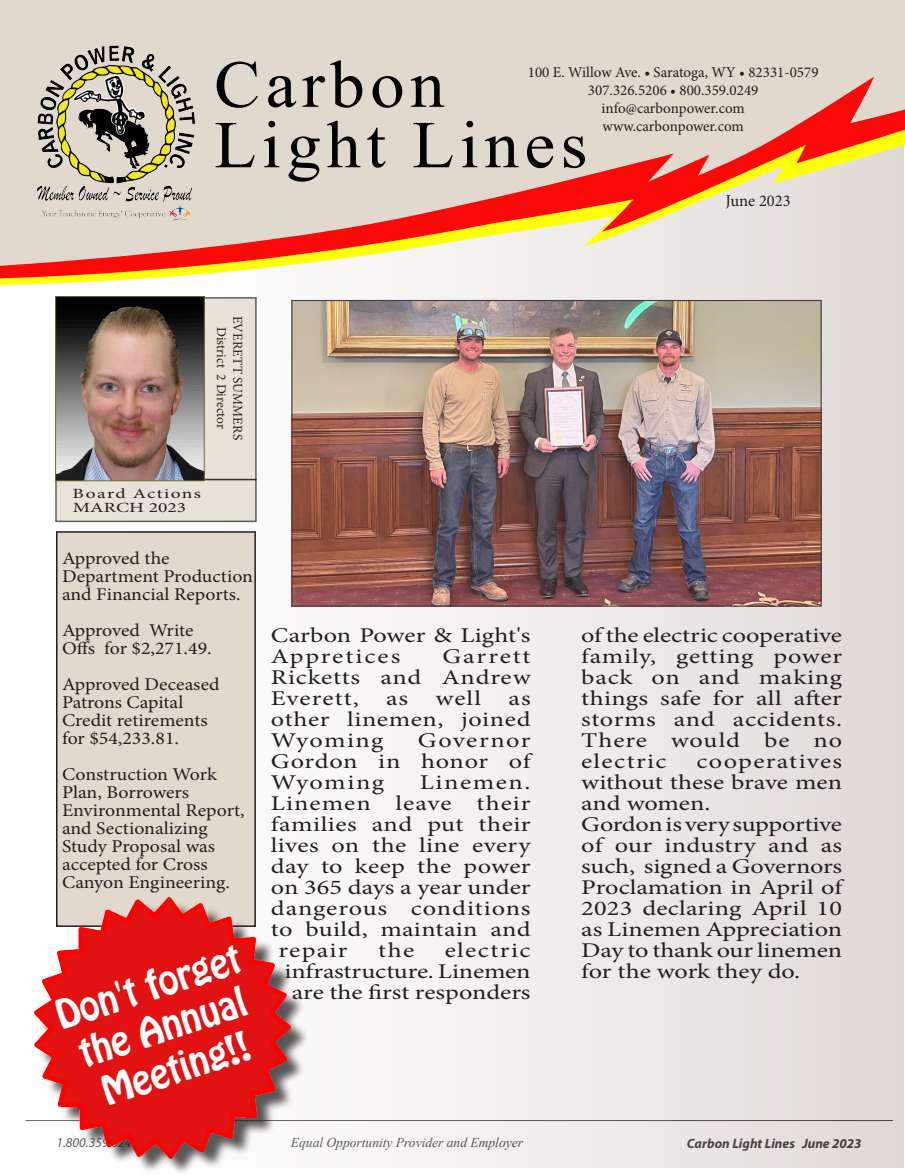
<style>
.page{position:relative;width:905px;height:1175px;background:#fff}
.page>*{position:absolute;margin:0;border:0;box-sizing:border-box;transform-origin:0 0}
.t1{font:66.9px "Times New Roman";letter-spacing:.08em;color:#000}
.t2{font:36px/43.2px "Hobo Std";color:#fff}
.Body{font:21px/21px "Minion Pro";letter-spacing:.02em;color:#231f20;text-align:justify;scale:1.25 1}
.Body-2{font:21px/21px "Minion Pro";letter-spacing:-.005em;color:#231f20;text-align:right;scale:1.25 1}
.Body-3{font:21px "Minion Pro";color:#231f20;scale:1.25 1}
.Body-4{font:21px "Minion Pro";letter-spacing:.04em;color:#231f20;scale:1.25 1}
.t3{font:18px/18px "Minion Pro";color:#231f20;scale:1.1 1}
.t4{font:16.5px "Minion Pro";color:#231f20}
.t5{font:15px "Minion Pro";color:#231f20}
.t6{font:13.95px "Minion Pro";letter-spacing:.07em;color:#231f20;scale:1.39 1}
.t7{font:13.95px "Minion Pro";color:#231f20;scale:1.39 1}
.t8{font:italic 13.5px "Times New Roman";color:#231f20}
.t9{font:italic 700 13.5px "Myriad Pro";color:#231f20}
.t10{font:italic 13.5px "Myriad Pro";color:#231f20}
.t11{font:13.35px "Minion Pro";color:#231f20}
</style>
<div class="page">
<div style="left:0;top:134px;width:903px;height:1033px;background:linear-gradient(to right,#fff,#e1dcd8)"></div>
<div style="left:200px;top:298px;width:56px;height:181px;background:#e8e2d9"></div>
<div style="left:56px;top:479px;width:200px;height:42px;background:#e8e3da"></div>
<div style="left:0;top:0;width:904px;height:77px;background:#e1d9cd"></div>
<img style="left:24px;top:41px;width:183px;height:36px">
<svg style="left:0;top:279px;width:904px;height:7px"></svg>
<img style="left:57px;top:298px;width:146px;height:181px">
<div style="left:55px;top:296px;width:150px;height:185px;border:1px solid #71713b"></div>
<svg style="left:0;top:77px;width:904px;height:202px;background:#e1bda7"></svg>
<div style="left:57px;top:532px;width:198px;height:394px;background:#e1d9cd"></div>
<div style="left:56px;top:531px;width:200px;height:396px;border:2px solid #231f20"></div>
<img style="left:293px;top:302px;width:526px;height:302px">
<div style="left:291px;top:300px;width:530px;height:306px;border:1px solid #231f20"></div>
<div style="left:37px;top:900px;width:272px;height:274px;background:#231f20;opacity:.75"></div>
<img style="left:35px;top:898px;width:256px;height:260px">
<p class="t1" style="left:214px;top:37px;width:232px">Carbon</p>
<p class="t1" style="left:214px;top:98px;width:375px">Light Lines</p>
<p class="t5" style="left:528px;top:62px;width:292px">100 E. Willow Ave. • Saratoga, WY • 82331-0579</p>
<p class="t5" style="left:588px;top:80px;width:172px">307.326.5206 • 800.359.0249</p>
<p class="t5" style="left:601px;top:98px;width:145px">info@carbonpower.com</p>
<p class="t5" style="left:602px;top:116px;width:143px">www.carbonpower.com</p>
<p class="t11" style="left:246px;top:316px;width:126px;rotate:90deg">EVERETT SUMMERS</p>
<p class="t11" style="left:230px;top:327px;width:104px;rotate:90deg">District 2 Director</p>
<p class="t6" style="left:73px;top:484px;width:94px">Board Actions</p>
<p class="t7" style="left:73px;top:498px;width:83px">MARCH 2023</p>
<p class="t3" style="left:62px;top:549px;width:175px">Approved the<br>Department Production and Financial Reports.</p>
<p class="t3" style="left:62px;top:621px;width:138px">Approved Write<br>Offs for $2,271.49.</p>
<p class="t3" style="left:62px;top:675px;width:145px">Approved Deceased<br>Patrons Capital<br>Credit retirements for $54,233.81.</p>
<p class="t3" style="left:62px;top:765px;width:168px">Construction Work<br>Plan, Borrowers<br>Environmental Report, and Sectionalizing<br>Study Proposal was accepted for Cross<br>Canyon Engineering.</p>
<p class="t2" style="left:51px;top:996px;width:194px;rotate:-18deg">Don't forget the Annual<br>Meeting!!</p>
<p class="Body" style="left:271px;top:625px;width:209px">Carbon Power &amp; Light's<br>Appretices</p>
<p class="Body" style="left:271px;top:646px;width:209px;text-indent:172px">Garrett Ricketts and Andrew Everett,</p>
<p class="Body" style="left:386px;top:688px;width:19px">as</p>
<p class="Body" style="left:435px;top:688px;width:38px">well</p>
<p class="Body" style="left:271px;top:688px;width:209px;text-indent:237px">as other linemen, joined Wyoming</p>
<p class="Body" style="left:271px;top:730px;width:209px;text-indent:147px">Governor Gordon in honor of Wyoming</p>
<p class="Body" style="left:419px;top:772px;width:90px">Linemen.</p>
<p class="Body-4" style="left:271px;top:789px;width:209px">Linemen leave their</p>
<p class="Body" style="left:271px;top:814px;width:209px">families and put their</p>
<p class="Body" style="left:271px;top:835px;width:209px">lives on the line every</p>
<p class="Body" style="left:271px;top:856px;width:209px">day to keep the power</p>
<p class="Body-3" style="left:271px;top:873px;width:209px">on 365 days a year under</p>
<p class="Body" style="left:271px;top:898px;width:209px">dangerous conditions</p>
<p class="Body" style="left:271px;top:919px;width:209px">to build, maintain and</p>
<p class="Body" style="left:278px;top:940px;width:57px">repair</p>
<p class="Body" style="left:378px;top:940px;width:30px">the</p>
<p class="Body-2" style="left:284px;top:940px;width:198px">electric<br>infrastructure. Linemen are the first responders</p>
<p class="t4" style="left:725px;top:190px;width:67px">June 2023</p>
<p class="Body" style="left:581px;top:625px;width:210px">of the electric cooperative family, getting power back on and making things safe for all after storms and accidents.<br>There would be no electric</p>
<p class="Body" style="left:581px;top:751px;width:210px;text-indent:115px">cooperatives without these brave men and women.</p>
<p class="Body" style="left:581px;top:814px;width:210px">Gordon is very supportive of our industry and as such, signed a Governors Proclamation in April of 2023 declaring April 10 as Linemen Appreciation Day to thank our linemen for the work they do.</p>
<p class="t10" style="left:56px;top:1134px;width:83px">1.800.359.0249</p>
<p class="t8" style="left:291px;top:1132px;width:233px">Equal Opportunity Provider and Employer</p>
<p class="t9" style="left:686px;top:1134px;width:176px">Carbon Light Lines June 2023</p>
</div>
